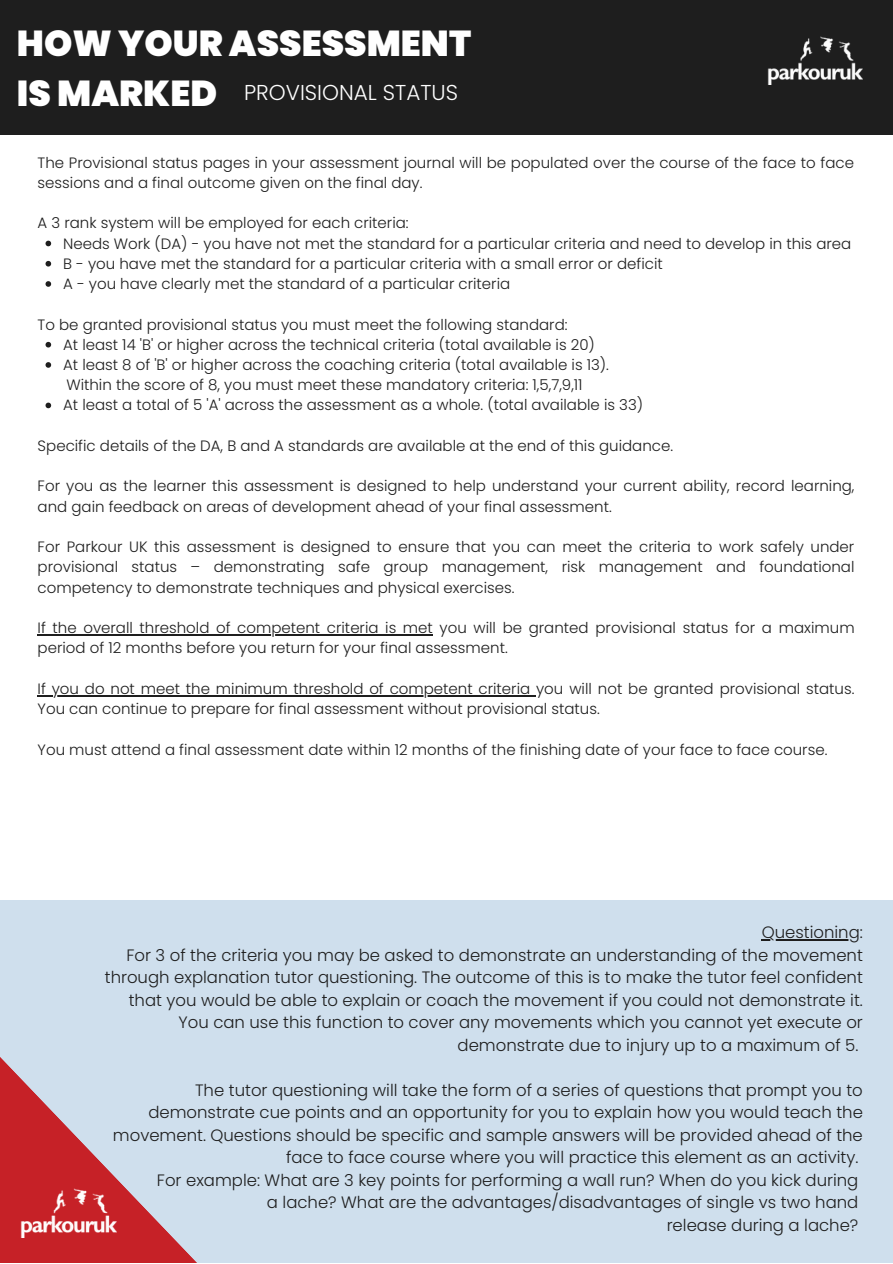
<style>
.page{position:relative;width:893px;height:1264px;background:#fff}
.page>*{position:absolute;margin:0;border:0;box-sizing:border-box;transform-origin:0 0}
.t1{font:900 36px "Poppins";color:#fff}
.t2{font:300 21.45px "Poppins";color:#fff}
.t3{font:300 16.5px/22.5px "Poppins";color:#1e1e1e;text-align:right}
.t4{font:300 15px/20.2px "Poppins";color:#1e1e1e}
.s1{font-weight:900;font-size:36px}
</style>
<div class="page">
<div style="left:0;top:899px;width:892px;height:363px;background:#cfdfed"></div>
<svg style="left:0;top:899px;width:745px;height:363px"></svg>
<div style="left:0;top:0;width:892px;height:134px;background:#1e1e1e"></div>
<img style="left:21px;top:1188px;width:95px;height:49px">
<svg style="left:46px;top:241px;width:5px;height:5px"></svg>
<svg style="left:46px;top:261px;width:5px;height:5px"></svg>
<svg style="left:46px;top:281px;width:5px;height:6px"></svg>
<svg style="left:46px;top:342px;width:5px;height:5px"></svg>
<svg style="left:46px;top:362px;width:5px;height:6px"></svg>
<svg style="left:46px;top:402px;width:5px;height:6px"></svg>
<hr style="left:38px;top:634px;width:395px;height:1px;background:#1e1e1e">
<hr style="left:38px;top:695px;width:498px;height:1px;background:#1e1e1e">
<hr style="left:761px;top:939px;width:98px;height:1px;background:#1e1e1e">
<img style="left:767px;top:37px;width:95px;height:48px">
<h1 class="t1" style="left:17px;top:18px;width:455px">HOW YOUR ASSESSMENT</h1>
<h2 class="t2" style="left:17px;top:77px;width:442px"><span class="s1">IS MARKED</span> PROVISIONAL STATUS</h2>
<p class="t4" style="left:38px;top:152px;width:817px">The Provisional status pages in your assessment journal will be populated over the course of the face to face sessions and a final outcome given on the final day.</p>
<p class="t4" style="left:38px;top:213px;width:372px">A 3 rank system will be employed for each criteria:</p>
<p class="t4" style="left:63px;top:233px;width:789px">Needs Work (DA) - you have not met the standard for a particular criteria and need to develop in this area<br>B - you have met the standard for a particular criteria with a small error or deficit<br>A - you have clearly met the standard of a particular criteria</p>
<p class="t4" style="left:38px;top:314px;width:531px">To be granted provisional status you must meet the following standard:</p>
<p class="t4" style="left:63px;top:334px;width:547px">At least 14 'B' or higher across the technical criteria (total available is 20)<br>At least 8 of 'B' or higher across the coaching criteria (total available is 13).</p>
<p class="t4" style="left:63px;top:395px;width:581px">At least a total of 5 'A' across the assessment as a whole. (total available is 33)</p>
<p class="t4" style="left:66px;top:375px;width:517px">Within the score of 8, you must meet these mandatory criteria: 1,5,7,9,11</p>
<p class="t4" style="left:38px;top:435px;width:637px">Specific details of the DA, B and A standards are available at the end of this guidance.</p>
<p class="t4" style="left:38px;top:476px;width:818px">For you as the learner this assessment is designed to help understand your current ability, record learning, and gain feedback on areas of development ahead of your final assessment.</p>
<p class="t4" style="left:38px;top:537px;width:818px;text-align:justify">For Parkour UK this assessment is designed to ensure that you can meet the criteria to work safely under provisional status – demonstrating safe group management, risk management and foundational competency to demonstrate techniques and physical exercises.</p>
<p class="t4" style="left:38px;top:617px;width:818px">If the overall threshold of competent criteria is met you will be granted provisional status for a maximum period of 12 months before you return for your final assessment.</p>
<p class="t4" style="left:38px;top:678px;width:818px">If you do not meet the minimum threshold of competent criteria you will not be granted provisional status.<br>You can continue to prepare for final assessment without provisional status.</p>
<p class="t4" style="left:38px;top:739px;width:791px">You must attend a final assessment date within 12 months of the finishing date of your face to face course.</p>
<p class="t3" style="left:105px;top:921px;width:759px">Questioning:<br>For 3 of the criteria you may be asked to demonstrate an understanding of the movement through explanation tutor questioning. The outcome of this is to make the tutor feel confident that you would be able to explain or coach the movement if you could not demonstrate it.<br>You can use this function to cover any movements which you cannot yet execute or demonstrate due to injury up to a maximum of 5.</p>
<p class="t3" style="left:113px;top:1078px;width:751px">The tutor questioning will take the form of a series of questions that prompt you to demonstrate cue points and an opportunity for you to explain how you would teach the movement. Questions should be specific and sample answers will be provided ahead of the face to face course where you will practice this element as an activity.<br>For example: What are 3 key points for performing a wall run? When do you kick during<br>a lache? What are the advantages/disadvantages of single vs two hand<br>release during a lache?</p>
</div>
